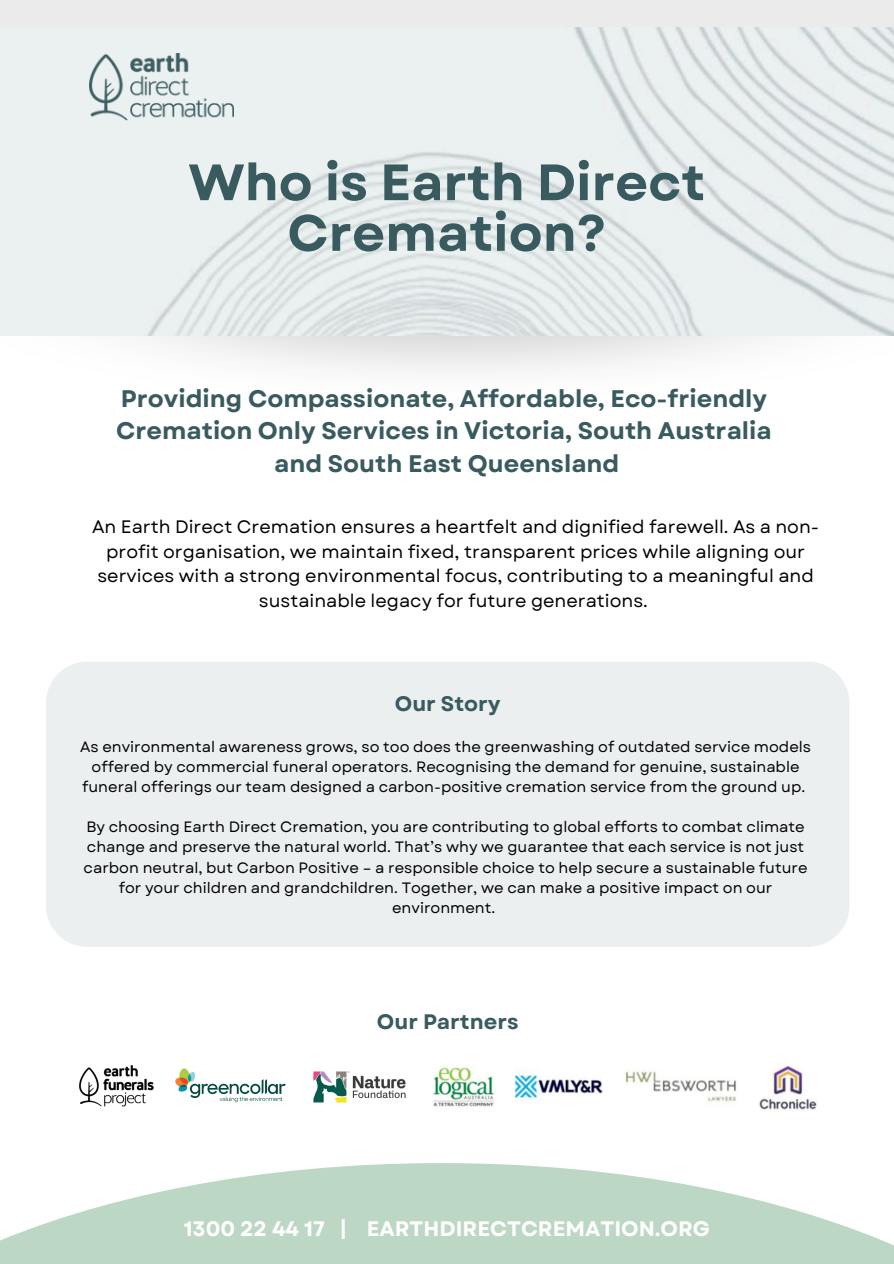
<style>
.page{position:relative;width:894px;height:1264px;background:#fff}
.page>*{position:absolute;margin:0;border:0;box-sizing:border-box;transform-origin:0 0}
.t1{font:700 51px/50.7px "Garet";color:#395b60;text-align:center}
.t2{font:700 24px/32.7px "Garet";color:#395b60;text-align:center}
.t3{font:700 21px "Garet";color:#fff}
.t4{font:700 21px "Garet";color:#395b60}
.t5{font:18px/24.8px "Garet";color:#000;text-align:center}
.t6{font:15px/20.1px "Garet";color:#000;text-align:center}
</style>
<div class="page">
<img style="left:0;top:0;width:893px;height:335px">
<img style="left:89px;top:53px;width:144px;height:68px">
<svg style="left:0;top:1163px;width:893px;height:100px;fill:#bcd7c4"></svg>
<img style="left:433px;top:1064px;width:62px;height:43px">
<img style="left:624px;top:1070px;width:113px;height:32px">
<img style="left:759px;top:1064px;width:58px;height:46px">
<img style="left:515px;top:1070px;width:87px;height:32px">
<div style="left:46px;top:662px;width:803px;height:284px;background:#ecefef"></div>
<img style="left:313px;top:1071px;width:93px;height:32px">
<img style="left:175px;top:1068px;width:111px;height:35px">
<img style="left:79px;top:1065px;width:75px;height:42px">
<p class="t1" style="left:188px;top:157px;width:518px">Who is Earth Direct<br>Cremation?</p>
<p class="t2" style="left:116px;top:382px;width:656px">Providing Compassionate, Affordable, Eco-friendly<br>Cremation Only Services in Victoria, South Australia and South East Queensland</p>
<p class="t5" style="left:92px;top:514px;width:728px">An Earth Direct Cremation ensures a heartfelt and dignified farewell. As a non&shy;profit organisation, we maintain fixed, transparent prices while aligning our services with a strong environmental focus, contributing to a meaningful and sustainable legacy for future generations.</p>
<h4 class="t4" style="left:395px;top:688px;width:107px">Our Story</h4>
<p class="t6" style="left:80px;top:736px;width:732px">As environmental awareness grows, so too does the greenwashing of outdated service models offered by commercial funeral operators. Recognising the demand for genuine, sustainable funeral offerings our team designed a carbon-positive cremation service from the ground up.</p>
<p class="t6" style="left:84px;top:817px;width:725px">By choosing Earth Direct Cremation, you are contributing to global efforts to combat climate change and preserve the natural world. That’s why we guarantee that each service is not just carbon neutral, but Carbon Positive – a responsible choice to help secure a sustainable future for your children and grandchildren. Together, we can make a positive impact on our environment.</p>
<p class="t4" style="left:377px;top:1006px;width:143px">Our Partners</p>
<p class="t3" style="left:184px;top:1213px;width:527px">1300 22 44 17 | EARTHDIRECTCREMATION.ORG</p>
</div>
